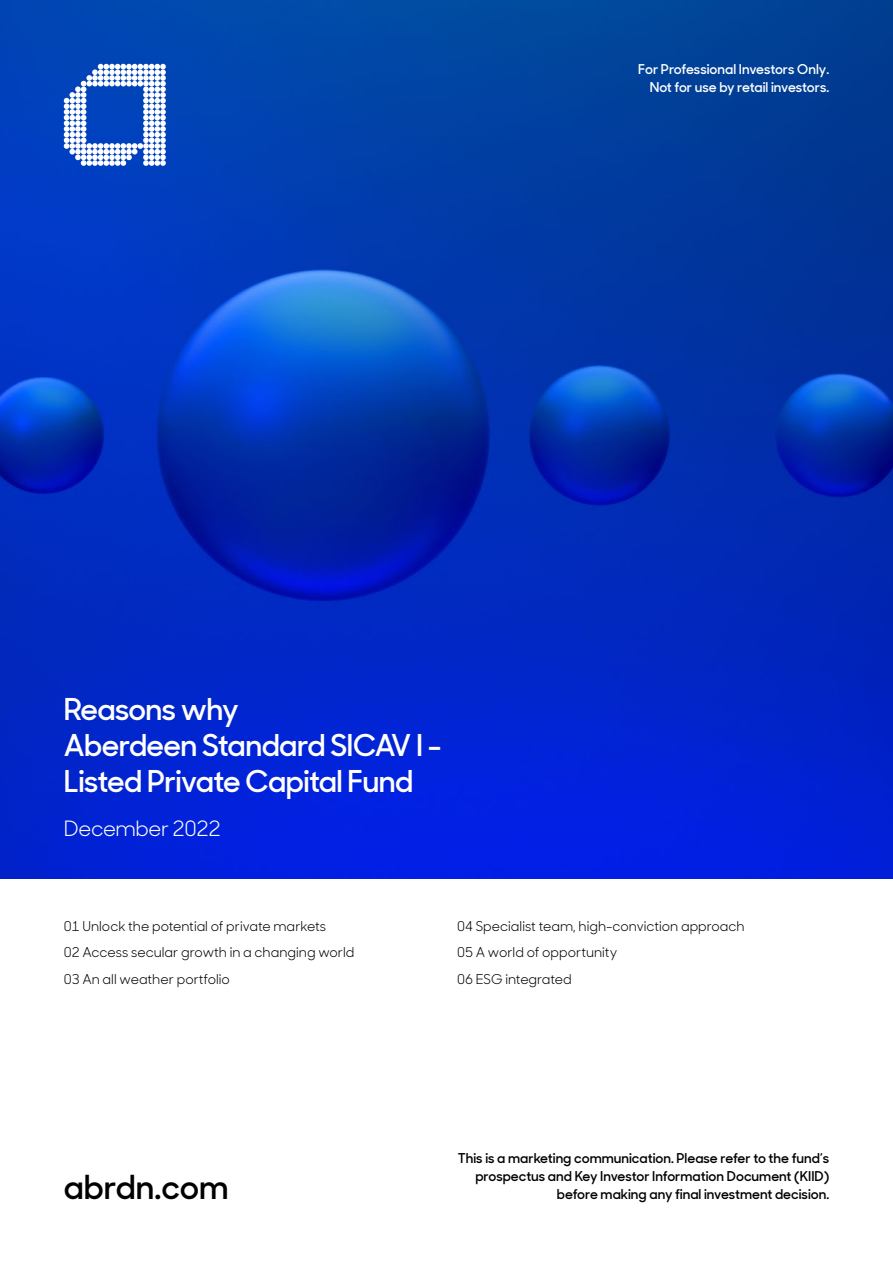
<style>
.page{position:relative;width:893px;height:1263px;background:#fff}
.page>*{position:absolute;margin:0;border:0;box-sizing:border-box;transform-origin:0 0}
.t1{font:600 33px "Sharp Sans Display No 1";color:#000}
.t2{font:600 30px/36px "Sharp Sans Display No 1";letter-spacing:-.02em;color:#fff}
.t3{font:21px "Sharp Sans Display No 1";letter-spacing:-.02em;color:#fff}
.t4{font:13.5px/26.5px "Sharp Sans Display No 1";color:#000}
.t5{font:600 13.5px/18px "Sharp Sans Display No 1";color:#000;text-align:right}
.t6{font:600 13.5px/18px "Sharp Sans Display No 1";color:#fff;text-align:right}
</style>
<div class="page">
<img style="left:0;top:0;width:893px;height:878px">
<svg style="left:64px;top:64px;width:102px;height:102px"></svg>
<p class="t6" style="left:638px;top:59px;width:192px">For Professional Investors Only.<br>Not for use by retail investors.</p>
<h2 class="t2" style="left:64px;top:689px;width:379px">Reasons why<br>Aberdeen Standard SICAV I -<br>Listed Private Capital Fund</h2>
<h3 class="t3" style="left:64px;top:811px;width:158px">December 2022</h3>
<p class="t4" style="left:64px;top:911px;width:292px">01 Unlock the potential of private markets<br>02 Access secular growth in a changing world<br>03 An all weather portfolio</p>
<p class="t4" style="left:457px;top:911px;width:289px">04 Specialist team, high-conviction approach<br>05 A world of opportunity<br>06 ESG integrated</p>
<h1 class="t1" style="left:64px;top:1162px;width:166px">abrdn.com</h1>
<p class="t5" style="left:458px;top:1148px;width:373px">This is a marketing communication. Please refer to the fund’s prospectus and Key Investor Information Document (KIID) before making any final investment decision.</p>
</div>
